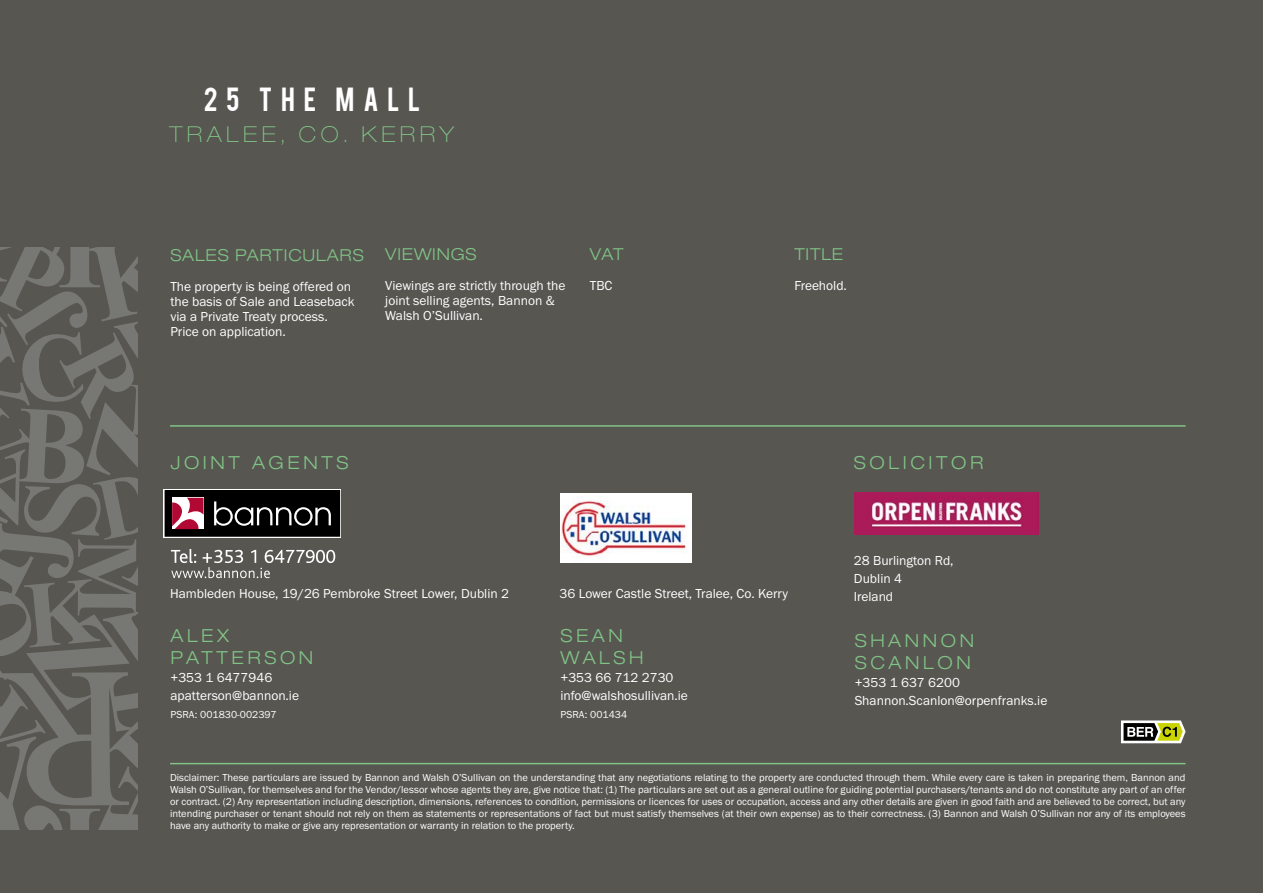
<style>
.page{position:relative;width:1263px;height:893px;background:#575651}
.page>*{position:absolute;margin:0;border:0;box-sizing:border-box;transform-origin:0 0}
.t1{font:26.25px "Bebas";letter-spacing:.34em;color:#fff}
.t2{font:100 expanded 21.9px "Helvetica Neue LT Pro";letter-spacing:.2em;color:#80c385}
.t3{font:300 expanded 18px/21.6px "Helvetica Neue LT Pro";letter-spacing:.2em;color:#80c385}
.t4{font:300 expanded 16.5px "Helvetica Neue LT Pro";letter-spacing:.05em;color:#80c385}
.t5{font:13.5px/18px "Franklin Gothic URW Boo";color:#fff}
.t6{font:10.5px/12px "Franklin Gothic URW Boo";color:#fff;text-align:justify}
</style>
<div class="page">
<svg style="left:163px;top:489px;width:178px;height:49px"></svg>
<div style="left:165px;top:491px;width:175px;height:45px;background:#000"></div>
<svg style="left:214px;top:501px;width:117px;height:25px"></svg>
<svg style="left:172px;top:498px;width:32px;height:31px"></svg>
<svg style="left:171px;top:549px;width:164px;height:29px"></svg>
<svg style="left:0;top:248px;width:137px;height:581px"></svg>
<img style="left:560px;top:493px;width:131px;height:69px">
<hr style="left:170px;top:425px;width:1015px;height:2px;background:#80c385">
<hr style="left:170px;top:763px;width:1015px;height:1px;background:#80c385">
<svg style="left:1121px;top:720px;width:64px;height:23px"></svg>
<img style="left:855px;top:493px;width:183px;height:41px">
<h1 class="t1" style="left:204px;top:80px;width:218px">25 The Mall</h1>
<h2 class="t2" style="left:170px;top:121px;width:286px">TRALEE, CO. KERRY</h2>
<h3 class="t4" style="left:170px;top:245px;width:195px">SALES PARTICULARS</h3>
<p class="t5" style="left:170px;top:279px;width:186px;line-height:15px">The property is being offered on the basis of Sale and Leaseback via a Private Treaty process.<br>Price on application.</p>
<h3 class="t4" style="left:385px;top:244px;width:93px">VIEWINGS</h3>
<p class="t5" style="left:385px;top:277px;width:182px;line-height:15px">Viewings are strictly through the joint selling agents, Bannon &amp;<br>Walsh O’Sullivan.</p>
<h3 class="t4" style="left:590px;top:244px;width:35px">VAT</h3>
<p class="t5" style="left:590px;top:276px;width:24px">TBC</p>
<h3 class="t4" style="left:794px;top:244px;width:50px">TITLE</h3>
<p class="t5" style="left:794px;top:276px;width:54px">Freehold.</p>
<h3 class="t3" style="left:170px;top:451px;width:179px">JOINT AGENTS</h3>
<h3 class="t3" style="left:854px;top:451px;width:131px">SOLICITOR</h3>
<p class="t5" style="left:170px;top:584px;width:340px">Hambleden House, 19/26 Pembroke Street Lower, Dublin 2</p>
<p class="t5" style="left:560px;top:584px;width:230px">36 Lower Castle Street, Tralee, Co. Kerry</p>
<p class="t5" style="left:854px;top:552px;width:101px">28 Burlington Rd,<br>Dublin 4<br>Ireland</p>
<h3 class="t3" style="left:170px;top:625px;width:144px">ALEX<br>PATTERSON</h3>
<p class="t5" style="left:170px;top:668px;width:130px">+353 1 6477946 apatterson@bannon.ie</p>
<p class="t6" style="left:170px;top:708px;width:108px">PSRA: 001830-002397</p>
<h3 class="t3" style="left:560px;top:625px;width:85px">SEAN<br>WALSH</h3>
<p class="t5" style="left:560px;top:668px;width:129px">+353 66 712 2730 info@walshosullivan.ie</p>
<p class="t6" style="left:560px;top:708px;width:68px">PSRA: 001434</p>
<h3 class="t3" style="left:855px;top:630px;width:121px">SHANNON<br>SCANLON</h3>
<p class="t5" style="left:855px;top:673px;width:194px">+353 1 637 6200<br>Shannon.Scanlon@orpenfranks.ie</p>
<p class="t6" style="left:170px;top:771px;width:1017px">Disclaimer: These particulars are issued by Bannon and Walsh O’Sullivan on the understanding that any negotiations relating to the property are conducted through them. While every care is taken in preparing them, Bannon and Walsh O’Sullivan, for themselves and for the Vendor/lessor whose agents they are, give notice that: (1) The particulars are set out as a general outline for guiding potential purchasers/tenants and do not constitute any part of an offer or contract. (2) Any representation including description, dimensions, references to condition, permissions or licences for uses or occupation, access and any other details are given in good faith and are believed to be correct, but any intending purchaser or tenant should not rely on them as statements or representations of fact but must satisfy themselves (at their own expense) as to their correctness. (3) Bannon and Walsh O’Sullivan nor any of its employees have any authority to make or give any representation or warranty in relation to the property.</p>
</div>
